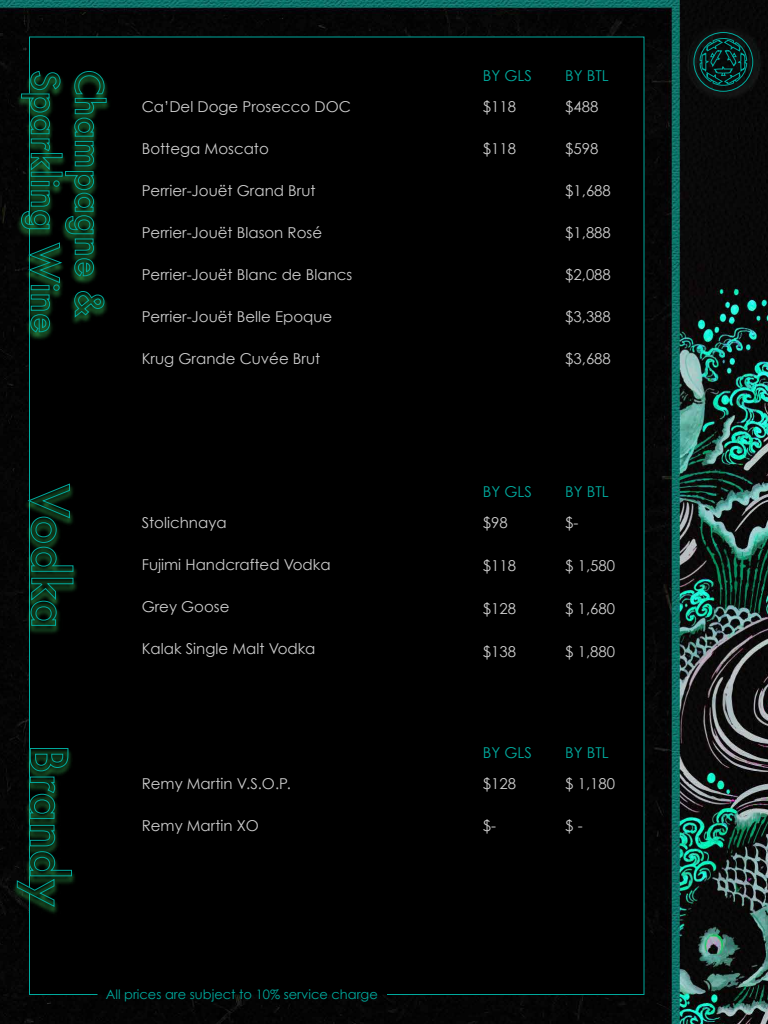
<style>
.page{position:relative;width:768px;height:1024px;background:#fff}
.page>*{position:absolute;margin:0;border:0;box-sizing:border-box;transform-origin:0 0}
.t1{font:15px "Century Gothic";color:#ccc}
.t2{font:15px "Century Gothic";color:#00a99d}
.t3{font:13px "Century Gothic";color:#00a99d}
</style>
<div class="page">
<img style="left:0;top:0;width:768px;height:1024px">
<div style="left:29px;top:36px;width:615px;height:959px;background:#000"></div>
<svg style="left:693px;top:32px;width:61px;height:60px;background:#0a2e2b"></svg>
<div style="left:10px;top:482px;width:72px;height:158px;background:#040404"></div>
<svg style="left:26px;top:483px;width:48px;height:143px;background:#072e1f"></svg>
<div style="left:14px;top:68px;width:101px;height:277px;background:#000"></div>
<svg style="left:21px;top:70px;width:86px;height:263px;background:#072e1f"></svg>
<img style="left:9px;top:742px;width:72px;height:176px">
<svg style="left:16px;top:748px;width:56px;height:160px;background:#072619"></svg>
<p class="t1" style="left:142px;top:97px;width:211px">Ca’Del Doge Prosecco DOC</p>
<p class="t1" style="left:142px;top:139px;width:129px">Bottega Moscato</p>
<p class="t1" style="left:142px;top:181px;width:175px">Perrier-Jouët Grand Brut</p>
<p class="t1" style="left:142px;top:223px;width:182px">Perrier-Jouët Blason Rosé</p>
<p class="t1" style="left:142px;top:265px;width:212px">Perrier-Jouët Blanc de Blancs</p>
<p class="t1" style="left:142px;top:307px;width:192px">Perrier-Jouët Belle Epoque</p>
<p class="t1" style="left:142px;top:349px;width:180px">Krug Grande Cuvée Brut</p>
<p class="t1" style="left:142px;top:514px;width:86px">Stolichnaya</p>
<p class="t1" style="left:142px;top:556px;width:190px">Fujimi Handcrafted Vodka</p>
<p class="t1" style="left:142px;top:598px;width:89px">Grey Goose</p>
<p class="t1" style="left:142px;top:640px;width:175px">Kalak Single Malt Vodka</p>
<p class="t1" style="left:142px;top:775px;width:151px">Remy Martin V.S.O.P.</p>
<p class="t1" style="left:142px;top:817px;width:119px">Remy Martin XO</p>
<p class="t3" style="left:106px;top:986px;width:274px">All prices are subject to 10% service charge</p>
<p class="t2" style="left:483px;top:66px;width:51px">BY GLS</p>
<p class="t2" style="left:565px;top:66px;width:45px">BY BTL</p>
<p class="t1" style="left:483px;top:97px;width:35px">$118</p>
<p class="t1" style="left:483px;top:139px;width:35px">$118</p>
<p class="t1" style="left:565px;top:97px;width:35px">$488</p>
<p class="t1" style="left:565px;top:139px;width:35px">$598</p>
<p class="t1" style="left:565px;top:181px;width:47px">$1,688</p>
<p class="t1" style="left:565px;top:223px;width:47px">$1,888</p>
<p class="t1" style="left:565px;top:265px;width:47px">$2,088</p>
<p class="t1" style="left:565px;top:307px;width:47px">$3,388</p>
<p class="t1" style="left:565px;top:349px;width:47px">$3,688</p>
<p class="t2" style="left:483px;top:482px;width:51px">BY GLS</p>
<p class="t2" style="left:565px;top:482px;width:45px">BY BTL</p>
<p class="t1" style="left:483px;top:514px;width:26px">$98</p>
<p class="t1" style="left:483px;top:557px;width:35px">$118</p>
<p class="t1" style="left:483px;top:600px;width:35px">$128</p>
<p class="t1" style="left:483px;top:643px;width:35px">$138</p>
<p class="t1" style="left:565px;top:513px;width:15px">$-</p>
<p class="t1" style="left:565px;top:556px;width:51px">$ 1,580</p>
<p class="t1" style="left:565px;top:599px;width:51px">$ 1,680</p>
<p class="t1" style="left:565px;top:642px;width:51px">$ 1,880</p>
<p class="t2" style="left:483px;top:743px;width:51px">BY GLS</p>
<p class="t2" style="left:565px;top:743px;width:45px">BY BTL</p>
<p class="t1" style="left:483px;top:775px;width:35px">$128</p>
<p class="t1" style="left:483px;top:817px;width:15px">$-</p>
<p class="t1" style="left:565px;top:774px;width:51px">$ 1,180</p>
<p class="t1" style="left:565px;top:816px;width:19px">$ -</p>
</div>
